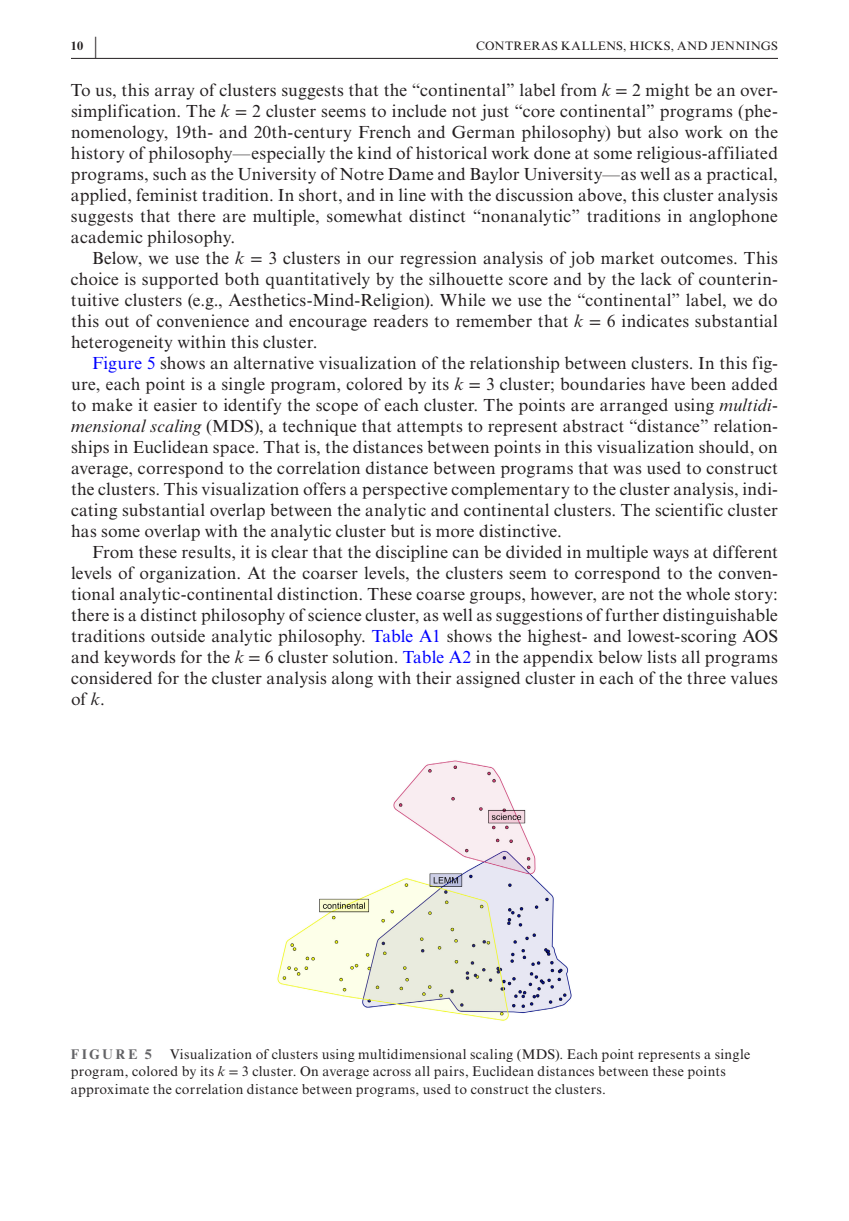
<style>
.page{position:relative;width:849px;height:1221px;background:#fff}
.page>*{position:absolute;margin:0;border:0;box-sizing:border-box;transform-origin:0 0}
.t1{font:17.5px/21px "Times New Roman MT Std";letter-spacing:.01em;color:#231f20;text-align:justify}
.t2{font:14px/17.5px "Times New Roman MT Std";letter-spacing:.025em;color:#231f20}
.t3{font:700 14px "Times New Roman MT Std";letter-spacing:.175em;color:#636366}
.t4{font:12.25px "Times New Roman MT Std";letter-spacing:.02em;color:#231f20}
.t5{font:700 12.25px "Times New Roman MT Std";color:#231f20}
.s1{font-size:23.62px}
.s2{font-style:italic}
.s3{font-family:"STIX"}
.s4{color:#00f}
</style>
<div class="page">
<hr style="left:71px;top:58px;width:706px;height:1px;background:#231f20">
<img style="left:277px;top:760px;width:295px;height:261px">
<p class="t5" style="left:71px;top:38px;width:27px">10 <span class="s1">|</span></p>
<p class="t4" style="left:476px;top:39px;width:303px">CONTRERAS KALLENS, HICKS, AND JENNINGS</p>
<p class="t1" style="left:71px;top:79px;width:708px">To us, this array of clusters suggests that the “continental” label from <span class="s2">k</span> <span class="s3">=</span> 2 might be an over&shy;simplification. The <span class="s2">k</span> <span class="s3">=</span> 2 cluster seems to include not just “core continental” programs (phe&shy;nomenology, 19th- and 20th-century French and German philosophy) but also work on the history of philosophy—especially the kind of historical work done at some religious-affiliated programs, such as the University of Notre Dame and Baylor University—as well as a practical, applied, feminist tradition. In short, and in line with the discussion above, this cluster analysis suggests that there are multiple, somewhat distinct “nonanalytic” traditions in anglophone academic philosophy.</p>
<p class="t1" style="left:71px;top:247px;width:708px;text-indent:21px">Below, we use the <span class="s2">k</span> <span class="s3">=</span> 3 clusters in our regression analysis of job market outcomes. This choice is supported both quantitatively by the silhouette score and by the lack of counterin&shy;tuitive clusters (e.g., Aesthetics-Mind-Religion). While we use the “continental” label, we do this out of convenience and encourage readers to remember that <span class="s2">k</span> <span class="s3">=</span> 6 indicates substantial heterogeneity within this cluster.</p>
<p class="t1" style="left:71px;top:352px;width:708px;text-indent:21px"><span class="s4">Figure 5</span> shows an alternative visualization of the relationship between clusters. In this fig&shy;ure, each point is a single program, colored by its <span class="s2">k</span> <span class="s3">=</span> 3 cluster; boundaries have been added to make it easier to identify the scope of each cluster. The points are arranged using <span class="s2">multidi&shy;mensional scaling</span> (MDS), a technique that attempts to represent abstract “distance” relation&shy;ships in Euclidean space. That is, the distances between points in this visualization should, on average, correspond to the correlation distance between programs that was used to construct the clusters. This visualization offers a perspective complementary to the cluster analysis, indi&shy;cating substantial overlap between the analytic and continental clusters. The scientific cluster has some overlap with the analytic cluster but is more distinctive.</p>
<p class="t1" style="left:71px;top:541px;width:708px;text-indent:21px">From these results, it is clear that the discipline can be divided in multiple ways at different levels of organization. At the coarser levels, the clusters seem to correspond to the conven&shy;tional analytic-continental distinction. These coarse groups, however, are not the whole story: there is a distinct philosophy of science cluster, as well as suggestions of further distinguishable traditions outside analytic philosophy. <span class="s4">Table A1</span> shows the highest- and lowest-scoring AOS and keywords for the <span class="s2">k</span> <span class="s3">=</span> 6 cluster solution. <span class="s4">Table A2</span> in the appendix below lists all programs considered for the cluster analysis along with their assigned cluster in each of the three values of <span class="s2">k</span>.</p>
<p class="t2" style="left:71px;top:1045px;width:680px;text-indent:99px">Visualization of clusters using multidimensional scaling (MDS). Each point represents a single program, colored by its <span class="s2">k</span> <span class="s3">=</span> 3 cluster. On average across all pairs, Euclidean distances between these points approximate the correlation distance between programs, used to construct the clusters.</p>
<p class="t3" style="left:71px;top:1045px;width:82px">FIGURE 5</p>
</div>
